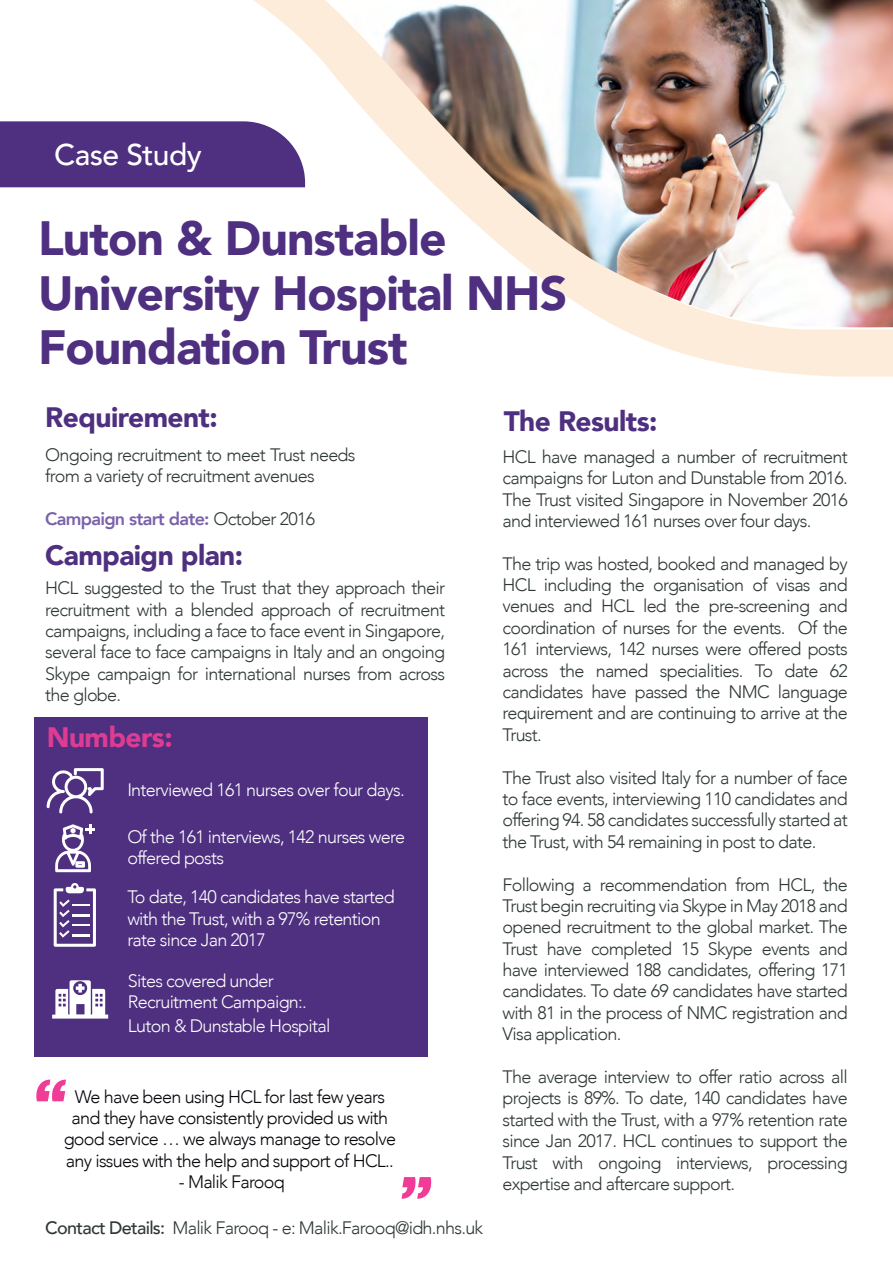
<style>
.page{position:relative;width:893px;height:1265px;background:#fff}
.page>*{position:absolute;margin:0;border:0;box-sizing:border-box;transform-origin:0 0}
.t1{font:900 48px/54.4px "Avenir";letter-spacing:-.02em;color:#4e2f80}
.t2{font:500 30px "Avenir";letter-spacing:-.02em;color:#fff}
.t3{font:900 28.05px "Avenir";letter-spacing:-.02em;color:#4e2f80}
.t4{font:900 28.05px "Avenir";letter-spacing:-.02em;color:#de3c92}
.t5{font:300 18px/21.5px "Avenir";letter-spacing:-.04em;color:#2f3737;text-align:justify}
.t6{font:300 18px/21.5px "Avenir";letter-spacing:-.04em;color:#fff}
.t7{font:300 18px/21.5px "Avenir";letter-spacing:-.04em;color:#05050a;text-align:center}
.t8{font:800 18px "Avenir";letter-spacing:-.04em;color:#7a61ab}
.s1{font-weight:300;color:#2f3737}
.s2{font-weight:500}
</style>
<div class="page">
<div style="left:35px;top:717px;width:393px;height:339px;background:#4e2f80"></div>
<svg style="left:66px;top:0;width:827px;height:377px"></svg>
<img style="left:325px;top:0;width:568px;height:329px">
<div style="left:0;top:121px;width:305px;height:66px;background:#4e2f80"></div>
<svg style="left:47px;top:768px;width:57px;height:105px"></svg>
<svg style="left:54px;top:883px;width:42px;height:64px"></svg>
<svg style="left:52px;top:980px;width:56px;height:38px"></svg>
<svg style="left:36px;top:1079px;width:30px;height:22px"></svg>
<svg style="left:402px;top:1177px;width:29px;height:21px"></svg>
<h2 class="t2" style="left:54px;top:128px;width:149px">Case Study</h2>
<h1 class="t1" style="left:38px;top:210px;width:531px">Luton &amp; Dunstable<br>University Hospital NHS<br>Foundation Trust</h1>
<h3 class="t3" style="left:45px;top:393px;width:174px">Requirement:</h3>
<p class="t5" style="left:45px;top:444px;width:312px">Ongoing recruitment to meet Trust needs from a variety of recruitment avenues</p>
<p class="t8" style="left:45px;top:504px;width:271px">Campaign start date: <span class="s1">October 2016</span></p>
<h3 class="t3" style="left:45px;top:531px;width:199px">Campaign plan:</h3>
<p class="t5" style="left:45px;top:577px;width:401px">HCL suggested to the Trust that they approach their recruitment with a blended approach of recruitment campaigns, including a face to face event in Singapore, several face to face campaigns in Italy and an ongoing Skype campaign for international nurses from across the globe.</p>
<h3 class="t4" style="left:47px;top:713px;width:127px">Numbers:</h3>
<p class="t6" style="left:127px;top:779px;width:279px">Interviewed 161 nurses over four days.</p>
<p class="t6" style="left:127px;top:826px;width:279px">Of the 161 interviews, 142 nurses were offered posts</p>
<p class="t6" style="left:127px;top:886px;width:269px">To date, 140 candidates have started with the Trust, with a 97% retention rate since Jan 2017</p>
<p class="t6" style="left:128px;top:970px;width:180px">Sites covered under<br>Recruitment Campaign:.</p>
<p class="t6" style="left:128px;top:1014px;width:204px">Luton &amp; Dunstable Hospital</p>
<p class="t7" style="left:64px;top:1085px;width:334px">We have been using HCL for last few years and they have consistently provided us with good service … we always manage to resolve any issues with the help and support of HCL..</p>
<p class="t7" style="left:179px;top:1171px;width:108px">- Malik Farooq</p>
<p class="t5" style="left:45px;top:1217px;width:439px"><span class="s2">Contact Details:</span> Malik Farooq - e: Malik.Farooq@idh.nhs.uk</p>
<h3 class="t3" style="left:504px;top:397px;width:155px">The Results:</h3>
<p class="t5" style="left:502px;top:446px;width:347px">HCL have managed a number of recruitment campaigns for Luton and Dunstable from 2016.<br>The Trust visited Singapore in November 2016 and interviewed 161 nurses over four days.</p>
<p class="t5" style="left:502px;top:553px;width:347px">The trip was hosted, booked and managed by HCL including the organisation of visas and venues and HCL led the pre-screening and coordination of nurses for the events. Of the 161 interviews, 142 nurses were offered posts across the named specialities. To date 62 candidates have passed the NMC language requirement and are continuing to arrive at the Trust.</p>
<p class="t5" style="left:502px;top:766px;width:347px">The Trust also visited Italy for a number of face to face events, interviewing 110 candidates and offering 94. 58 candidates successfully started at the Trust, with 54 remaining in post to date.</p>
<p class="t5" style="left:502px;top:873px;width:347px">Following a recommendation from HCL, the Trust begin recruiting via Skype in May 2018 and opened recruitment to the global market. The Trust have completed 15 Skype events and have interviewed 188 candidates, offering 171 candidates. To date 69 candidates have started with 81 in the process of NMC registration and Visa application.</p>
<p class="t5" style="left:502px;top:1066px;width:347px">The average interview to offer ratio across all projects is 89%. To date, 140 candidates have started with the Trust, with a 97% retention rate since Jan 2017. HCL continues to support the Trust with ongoing interviews, processing expertise and aftercare support.</p>
</div>
